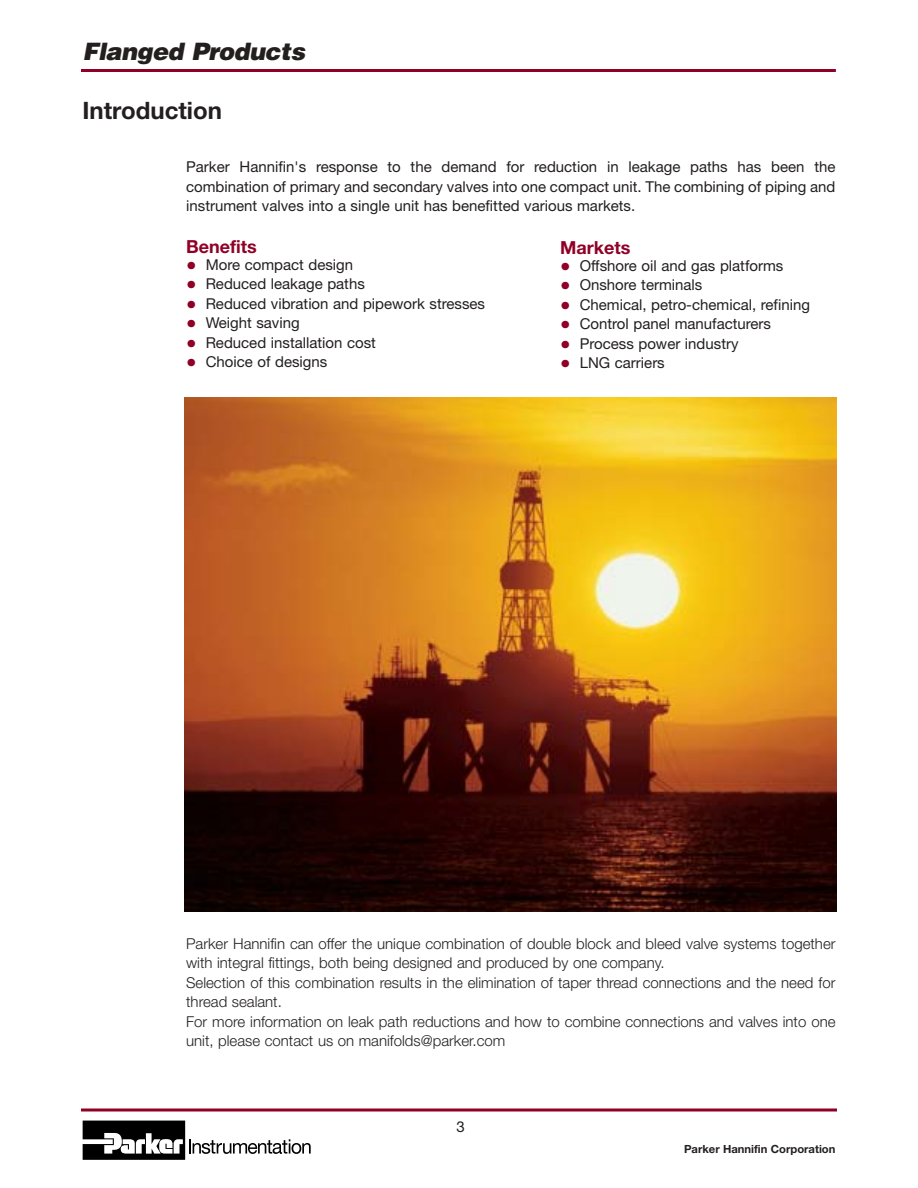
<style>
.page{position:relative;width:918px;height:1188px;background:#fff}
.page>*{position:absolute;margin:0;border:0;box-sizing:border-box;transform-origin:0 0}
.t1{font:italic 900 24px "Helvetica";letter-spacing:-.02em;color:#231f1f}
.t2{font:700 24px "Helvetica Neue";color:#231f1f}
.t3{font:700 18px "Helvetica Neue";color:#900026}
.t4{font:15px/19.5px "Helvetica Neue";color:#231f1f;text-align:justify}
.t5{font:300 15px/19.5px "Helvetica Neue";color:#231f1f}
.t6{font:700 11.25px "Helvetica Neue";color:#231f1f}
.s1{font-weight:300;font-size:21px;color:#900026}
</style>
<div class="page">
<svg style="left:81px;top:1108px;width:756px;height:4px;background:#ab3f5c"></svg>
<svg style="left:83px;top:1121px;width:228px;height:39px"></svg>
<hr style="left:81px;top:69px;width:378px;height:3px;background:#900026">
<hr style="left:457px;top:69px;width:379px;height:3px;background:#900026">
<img style="left:184px;top:398px;width:653px;height:513px">
<h1 class="t1" style="left:82px;top:43px;width:224px">Flanged Products</h1>
<h1 class="t2" style="left:82px;top:102px;width:141px">Introduction</h1>
<p class="t4" style="left:186px;top:159px;width:651px">Parker Hannifin's response to the demand for reduction in leakage paths has been the combination of primary and secondary valves into one compact unit. The combining of piping and instrument valves into a single unit has benefitted various markets.</p>
<p class="t3" style="left:186px;top:240px;width:72px">Benefits</p>
<p class="t4" style="left:186px;top:256px;width:169px"><span class="s1">•</span> More compact design</p>
<p class="t4" style="left:186px;top:276px;width:180px"><span class="s1">•</span> Reduced leakage paths</p>
<p class="t4" style="left:186px;top:295px;width:300px"><span class="s1">•</span> Reduced vibration and pipework stresses</p>
<p class="t4" style="left:186px;top:315px;width:115px"><span class="s1">•</span> Weight saving</p>
<p class="t4" style="left:186px;top:334px;width:191px"><span class="s1">•</span> Reduced installation cost</p>
<p class="t4" style="left:186px;top:354px;width:143px"><span class="s1">•</span> Choice of designs</p>
<p class="t3" style="left:560px;top:241px;width:72px">Markets</p>
<p class="t4" style="left:560px;top:257px;width:225px"><span class="s1">•</span> Offshore oil and gas platforms</p>
<p class="t4" style="left:560px;top:277px;width:144px"><span class="s1">•</span> Onshore terminals</p>
<p class="t4" style="left:560px;top:296px;width:251px"><span class="s1">•</span> Chemical, petro-chemical, refining</p>
<p class="t4" style="left:560px;top:316px;width:212px"><span class="s1">•</span> Control panel manufacturers</p>
<p class="t4" style="left:560px;top:335px;width:180px"><span class="s1">•</span> Process power industry</p>
<p class="t4" style="left:560px;top:355px;width:106px"><span class="s1">•</span> LNG carriers</p>
<p class="t5" style="left:186px;top:935px;width:651px">Parker Hannifin can offer the unique combination of double block and bleed valve systems together with integral fittings, both being designed and produced by one company.<br>Selection of this combination results in the elimination of taper thread connections and the need for thread sealant.<br>For more information on leak path reductions and how to combine connections and valves into one unit, please contact us on manifolds@parker.com</p>
<p class="t4" style="left:457px;top:1118px;width:10px">3</p>
<p class="t6" style="left:684px;top:1145px;width:153px">Parker Hannifin Corporation</p>
</div>
